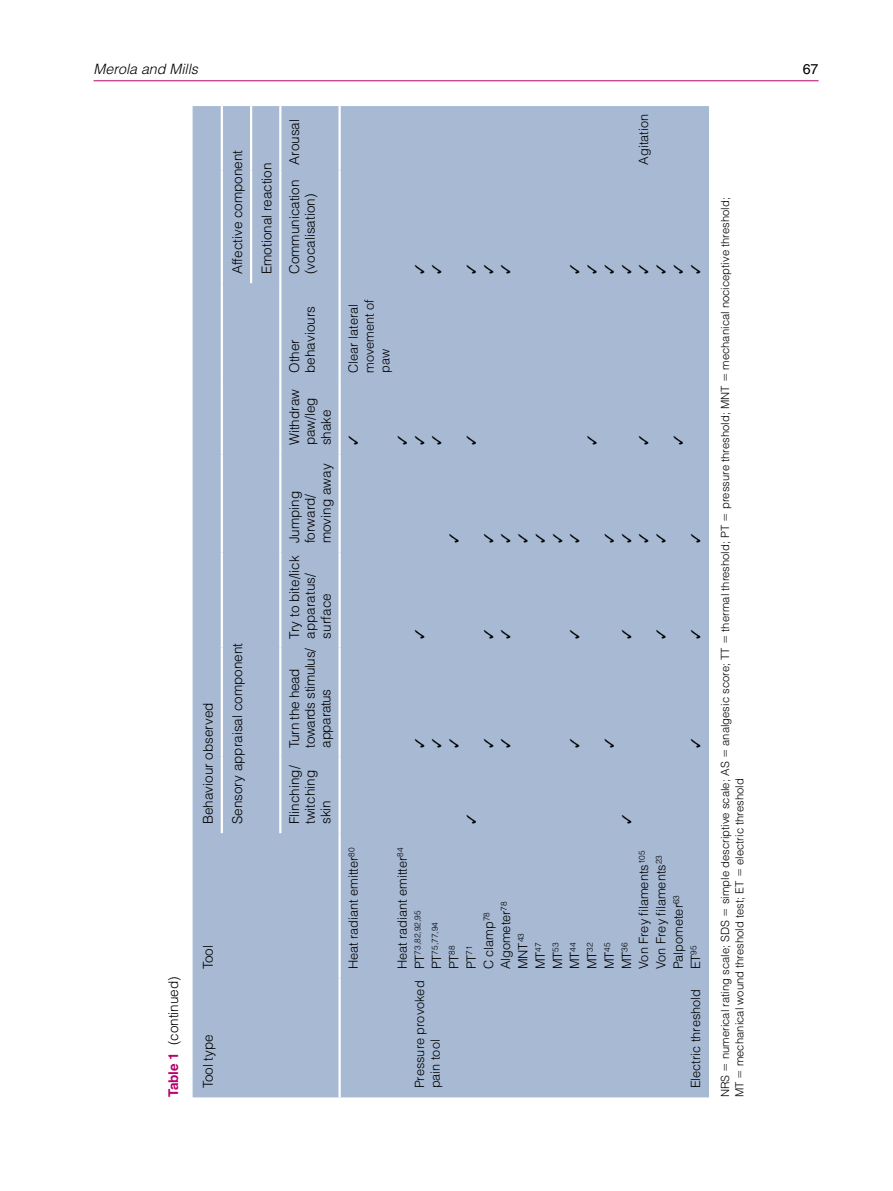
<style>
.page{position:relative;width:893px;height:1191px;background:#fff}
.page>*{position:absolute;margin:0;border:0;box-sizing:border-box;transform-origin:0 0}
.t1{font:italic 300 14.25px "Helvetica LT Std";color:#000}
.t2{font:14.25px "Helvetica LT Std";color:#000}
.t3{font:300 13.5px/15.8px "Helvetica LT Std";color:#000}
.t4{font:300 13.5px/15.8px "Helvetica LT Std";letter-spacing:-.025em;color:#000}
.t5{font:300 12.75px/15.8px "Helvetica LT Std";color:#000}
.t6{font:300 11.25px "Helvetica LT Std";color:#000}
.t7{font:300 8.25px "Helvetica LT Std";color:#000}
.s1{font-weight:700;color:#b6006d}
.s2{font-size:12.75px}
</style>
<div class="page">
<hr style="left:94px;top:80px;width:725px;height:1px;background:#b6006d">
<div style="left:193px;top:106px;width:516px;height:991px;background:#a7b9d3"></div>
<hr style="left:338px;top:978px;width:3px;height:119px;background:#fff">
<hr style="left:338px;top:833px;width:3px;height:145px;background:#fff">
<hr style="left:338px;top:756px;width:3px;height:77px;background:#fff">
<hr style="left:338px;top:647px;width:3px;height:109px;background:#fff">
<hr style="left:338px;top:552px;width:3px;height:95px;background:#fff">
<hr style="left:338px;top:454px;width:3px;height:98px;background:#fff">
<hr style="left:338px;top:382px;width:3px;height:72px;background:#fff">
<hr style="left:338px;top:283px;width:3px;height:99px;background:#fff">
<hr style="left:338px;top:171px;width:3px;height:112px;background:#fff">
<hr style="left:338px;top:106px;width:3px;height:65px;background:#fff">
<hr style="left:221px;top:756px;width:2px;height:77px;background:#fff">
<hr style="left:221px;top:647px;width:2px;height:109px;background:#fff">
<hr style="left:221px;top:552px;width:2px;height:95px;background:#fff">
<hr style="left:221px;top:454px;width:2px;height:98px;background:#fff">
<hr style="left:221px;top:382px;width:2px;height:72px;background:#fff">
<hr style="left:221px;top:283px;width:2px;height:99px;background:#fff">
<hr style="left:221px;top:171px;width:2px;height:112px;background:#fff">
<hr style="left:221px;top:106px;width:2px;height:65px;background:#fff">
<hr style="left:279px;top:756px;width:2px;height:77px;background:#fff">
<hr style="left:279px;top:647px;width:2px;height:109px;background:#fff">
<hr style="left:279px;top:552px;width:2px;height:95px;background:#fff">
<hr style="left:279px;top:454px;width:2px;height:98px;background:#fff">
<hr style="left:279px;top:382px;width:2px;height:72px;background:#fff">
<hr style="left:279px;top:283px;width:2px;height:99px;background:#fff">
<hr style="left:279px;top:171px;width:2px;height:112px;background:#fff">
<hr style="left:279px;top:106px;width:2px;height:65px;background:#fff">
<hr style="left:250px;top:171px;width:2px;height:112px;background:#fff">
<hr style="left:250px;top:106px;width:2px;height:65px;background:#fff">
<svg style="left:349px;top:436px;width:9px;height:9px"></svg>
<svg style="left:398px;top:436px;width:9px;height:9px"></svg>
<svg style="left:415px;top:738px;width:9px;height:9px"></svg>
<svg style="left:415px;top:629px;width:9px;height:9px"></svg>
<svg style="left:415px;top:436px;width:9px;height:9px"></svg>
<svg style="left:415px;top:265px;width:9px;height:9px"></svg>
<svg style="left:432px;top:738px;width:9px;height:9px"></svg>
<svg style="left:432px;top:436px;width:9px;height:9px"></svg>
<svg style="left:432px;top:265px;width:9px;height:9px"></svg>
<svg style="left:449px;top:738px;width:10px;height:9px"></svg>
<svg style="left:449px;top:534px;width:10px;height:9px"></svg>
<svg style="left:467px;top:815px;width:9px;height:8px"></svg>
<svg style="left:467px;top:436px;width:9px;height:9px"></svg>
<svg style="left:467px;top:265px;width:9px;height:9px"></svg>
<svg style="left:484px;top:738px;width:9px;height:9px"></svg>
<svg style="left:484px;top:629px;width:9px;height:9px"></svg>
<svg style="left:484px;top:534px;width:9px;height:9px"></svg>
<svg style="left:484px;top:265px;width:9px;height:9px"></svg>
<svg style="left:501px;top:738px;width:9px;height:9px"></svg>
<svg style="left:501px;top:629px;width:9px;height:9px"></svg>
<svg style="left:501px;top:534px;width:9px;height:9px"></svg>
<svg style="left:501px;top:265px;width:9px;height:9px"></svg>
<svg style="left:518px;top:534px;width:10px;height:9px"></svg>
<svg style="left:536px;top:534px;width:9px;height:9px"></svg>
<svg style="left:553px;top:534px;width:9px;height:9px"></svg>
<svg style="left:570px;top:738px;width:9px;height:9px"></svg>
<svg style="left:570px;top:629px;width:9px;height:9px"></svg>
<svg style="left:570px;top:534px;width:9px;height:9px"></svg>
<svg style="left:570px;top:265px;width:9px;height:9px"></svg>
<svg style="left:587px;top:436px;width:10px;height:9px"></svg>
<svg style="left:587px;top:265px;width:10px;height:9px"></svg>
<svg style="left:605px;top:738px;width:9px;height:9px"></svg>
<svg style="left:605px;top:534px;width:9px;height:9px"></svg>
<svg style="left:605px;top:265px;width:9px;height:9px"></svg>
<svg style="left:622px;top:815px;width:9px;height:8px"></svg>
<svg style="left:622px;top:629px;width:9px;height:9px"></svg>
<svg style="left:622px;top:534px;width:9px;height:9px"></svg>
<svg style="left:622px;top:265px;width:9px;height:9px"></svg>
<svg style="left:639px;top:534px;width:9px;height:9px"></svg>
<svg style="left:639px;top:436px;width:9px;height:9px"></svg>
<svg style="left:639px;top:265px;width:9px;height:9px"></svg>
<svg style="left:656px;top:629px;width:10px;height:9px"></svg>
<svg style="left:656px;top:534px;width:10px;height:9px"></svg>
<svg style="left:656px;top:265px;width:10px;height:9px"></svg>
<svg style="left:674px;top:436px;width:9px;height:9px"></svg>
<svg style="left:674px;top:265px;width:9px;height:9px"></svg>
<svg style="left:691px;top:738px;width:9px;height:9px"></svg>
<svg style="left:691px;top:629px;width:9px;height:9px"></svg>
<svg style="left:691px;top:534px;width:9px;height:9px"></svg>
<svg style="left:691px;top:265px;width:9px;height:9px"></svg>
<p class="t1" style="left:94px;top:60px;width:106px">Merola and Mills</p>
<p class="t2" style="left:803px;top:61px;width:17px">67</p>
<p class="t3" style="left:165px;top:1097px;width:123px;rotate:-90deg"><span class="s1">Table 1</span> (continued)</p>
<p class="t3" style="left:223px;top:274px;width:126px;line-height:29.2px;rotate:-90deg">Affective component<br>Emotional reaction</p>
<p class="t3" style="left:193px;top:824px;width:183px;line-height:29.2px;rotate:-90deg">Behaviour observed<br>Sensory appraisal component</p>
<p class="t3" style="left:200px;top:969px;width:26px;rotate:-90deg">Tool</p>
<p class="t3" style="left:200px;top:1088px;width:56px;rotate:-90deg">Tool type</p>
<p class="t3" style="left:286px;top:165px;width:47px;rotate:-90deg">Arousal</p>
<p class="t3" style="left:286px;top:274px;width:96px;rotate:-90deg">Communication (vocalisation)</p>
<p class="t3" style="left:286px;top:373px;width:68px;rotate:-90deg">Other behaviours</p>
<p class="t3" style="left:286px;top:445px;width:58px;rotate:-90deg">Withdraw paw/leg shake</p>
<p class="t3" style="left:286px;top:543px;width:81px;rotate:-90deg">Jumping forward/ moving away</p>
<p class="t3" style="left:286px;top:638px;width:85px;rotate:-90deg">Try to bite/lick apparatus/ surface</p>
<p class="t4" style="left:286px;top:747px;width:101px;rotate:-90deg">Turn the head towards stimulus/ apparatus</p>
<p class="t3" style="left:286px;top:824px;width:60px;rotate:-90deg">Flinching/ twitching skin</p>
<p class="t5" style="left:345px;top:373px;width:75px;rotate:-90deg">Clear lateral movement of paw</p>
<p class="t5" style="left:636px;top:165px;width:52px;rotate:-90deg">Agitation</p>
<p class="t5" style="left:345px;top:969px;width:123px;rotate:-90deg">Heat radiant emitter<sup>80</sup></p>
<p class="t5" style="left:394px;top:969px;width:123px;rotate:-90deg">Heat radiant emitter<sup>84</sup></p>
<p class="t5" style="left:636px;top:969px;width:120px;rotate:-90deg">Von Frey filaments<sup>105</sup></p>
<p class="t5" style="left:653px;top:969px;width:116px;rotate:-90deg">Von Frey filaments<sup>23</sup></p>
<p class="t5" style="left:670px;top:969px;width:76px;rotate:-90deg">Palpometer<sup>63</sup></p>
<p class="t5" style="left:480px;top:969px;width:59px;rotate:-90deg">C clamp<sup>78</sup></p>
<p class="t5" style="left:498px;top:969px;width:70px;rotate:-90deg">Algometer<sup>78</sup></p>
<p class="t7" style="left:412px;top:969px;width:60px;rotate:-90deg"><span class="s2">PT</span>73,82,92,95</p>
<p class="t7" style="left:430px;top:969px;width:49px;rotate:-90deg"><span class="s2">PT</span>75,77,94</p>
<p class="t5" style="left:515px;top:969px;width:38px;rotate:-90deg">MNT<sup>43</sup></p>
<p class="t5" style="left:532px;top:969px;width:28px;rotate:-90deg">MT<sup>47</sup></p>
<p class="t5" style="left:549px;top:969px;width:28px;rotate:-90deg">MT<sup>53</sup></p>
<p class="t5" style="left:567px;top:969px;width:28px;rotate:-90deg">MT<sup>44</sup></p>
<p class="t5" style="left:584px;top:969px;width:28px;rotate:-90deg">MT<sup>32</sup></p>
<p class="t5" style="left:601px;top:969px;width:28px;rotate:-90deg">MT<sup>45</sup></p>
<p class="t5" style="left:618px;top:969px;width:28px;rotate:-90deg">MT<sup>36</sup></p>
<p class="t5" style="left:446px;top:969px;width:26px;rotate:-90deg">PT<sup>88</sup></p>
<p class="t5" style="left:463px;top:969px;width:26px;rotate:-90deg">PT<sup>71</sup></p>
<p class="t5" style="left:687px;top:969px;width:26px;rotate:-90deg">ET<sup>95</sup></p>
<p class="t5" style="left:411px;top:1088px;width:109px;rotate:-90deg">Pressure provoked pain tool</p>
<p class="t5" style="left:687px;top:1088px;width:101px;rotate:-90deg">Electric threshold</p>
<p class="t6" style="left:718px;top:370px;width:174px;rotate:-90deg">mechanical nociceptive threshold;</p>
<p class="t6" style="left:718px;top:509px;width:125px;rotate:-90deg">pressure threshold; MNT</p>
<p class="t6" style="left:718px;top:631px;width:108px;rotate:-90deg">thermal threshold; PT</p>
<p class="t6" style="left:718px;top:746px;width:100px;rotate:-90deg">analgesic score; TT</p>
<p class="t6" style="left:718px;top:904px;width:144px;rotate:-90deg">simple descriptive scale; AS</p>
<p class="t6" style="left:732px;top:865px;width:88px;rotate:-90deg">electric threshold</p>
<p class="t6" style="left:732px;top:1066px;width:187px;rotate:-90deg">mechanical wound threshold test; ET</p>
<p class="t6" style="left:718px;top:1059px;width:141px;rotate:-90deg">numerical rating scale; SDS</p>
<p class="t6" style="left:718px;top:1097px;width:24px;rotate:-90deg">NRS</p>
<p class="t6" style="left:732px;top:1097px;width:17px;rotate:-90deg">MT</p>
</div>
